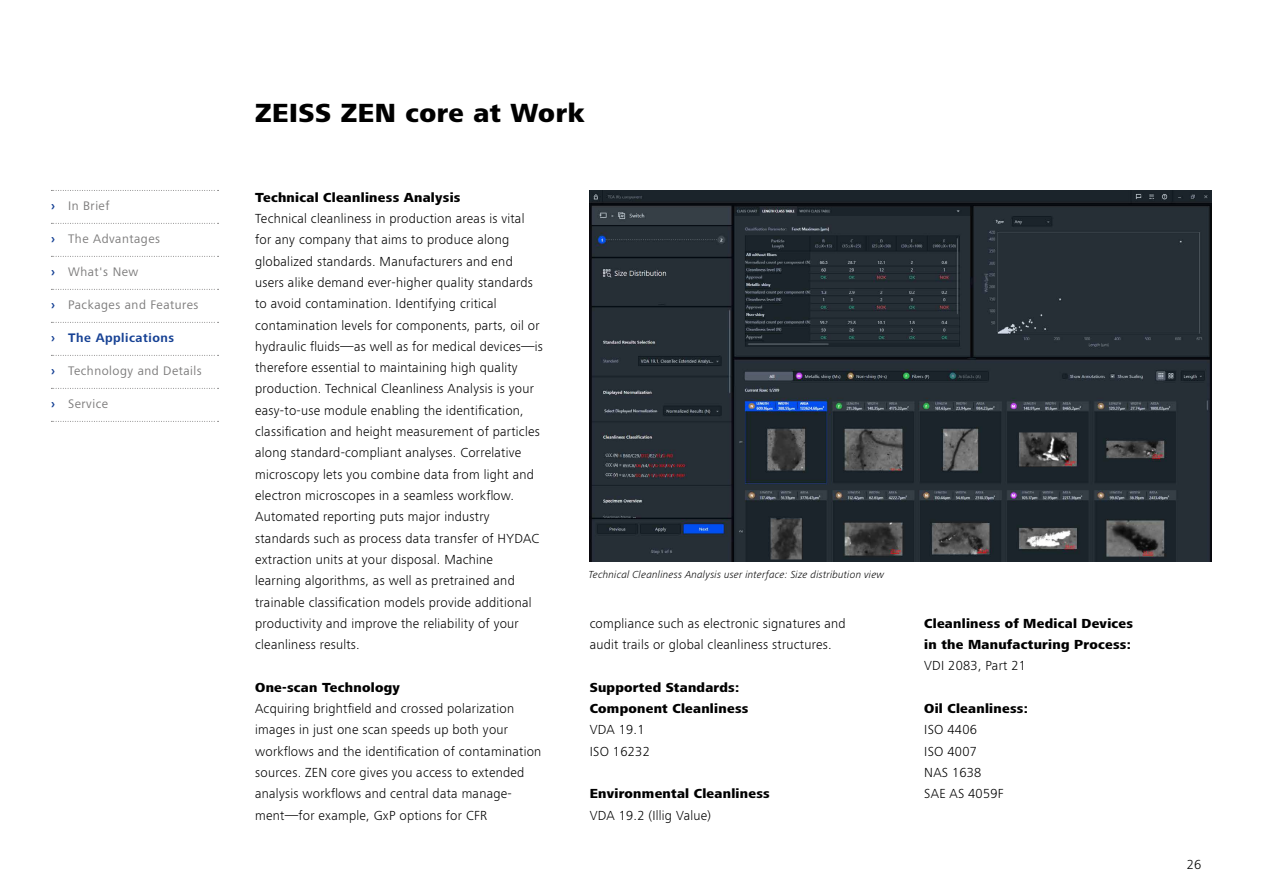
<style>
.page{position:relative;width:1263px;height:893px;background:#fff}
.page>*{position:absolute;margin:0;border:0;box-sizing:border-box;transform-origin:0 0}
.t1{font:800 27px "ZEISS Frutiger Next W1 G";letter-spacing:.02em;color:#000}
.t2{font:300 13.5px/21.3px "ZEISS Frutiger Next W1 G";letter-spacing:.02em;color:#000}
.t3{font:800 13.5px/21.3px "ZEISS Frutiger Next W1 G";letter-spacing:.02em;color:#000}
.t4{font:12.75px "ZEISS Frutiger Next W1 G";letter-spacing:.04em;color:#7c7b7b}
.t5{font:700 12.75px "ZEISS Frutiger Next W1 G";letter-spacing:.04em;color:#164194}
.t6{font:italic 300 10.5px "ZEISS Frutiger Next W1 G";letter-spacing:.02em;color:#000}
.s1{font-weight:700;color:#164194}
</style>
<div class="page">
<img style="left:590px;top:191px;width:621px;height:371px">
<svg style="left:51px;top:190px;width:168px;height:1px"></svg>
<svg style="left:51px;top:223px;width:168px;height:1px"></svg>
<svg style="left:51px;top:256px;width:168px;height:1px"></svg>
<svg style="left:51px;top:289px;width:168px;height:1px"></svg>
<svg style="left:51px;top:322px;width:168px;height:1px"></svg>
<svg style="left:51px;top:355px;width:168px;height:1px"></svg>
<svg style="left:51px;top:388px;width:168px;height:1px"></svg>
<svg style="left:51px;top:421px;width:168px;height:1px"></svg>
<p class="t4" style="left:51px;top:197px;width:60px"><span class="s1">›</span> In Brief</p>
<p class="t4" style="left:51px;top:230px;width:111px"><span class="s1">›</span> The Advantages</p>
<p class="t4" style="left:51px;top:263px;width:89px"><span class="s1">›</span> What's New</p>
<p class="t4" style="left:51px;top:296px;width:149px"><span class="s1">›</span> Packages and Features</p>
<p class="t5" style="left:51px;top:329px;width:125px">› The Applications</p>
<p class="t4" style="left:51px;top:362px;width:152px"><span class="s1">›</span> Technology and Details</p>
<p class="t4" style="left:51px;top:395px;width:59px"><span class="s1">›</span> Service</p>
<h1 class="t1" style="left:255px;top:93px;width:331px">ZEISS ZEN core at Work</h1>
<p class="t3" style="left:255px;top:186px;width:207px">Technical Cleanliness Analysis</p>
<p class="t2" style="left:255px;top:207px;width:289px">Technical cleanliness in production areas is vital for any company that aims to produce along globalized standards. Manufacturers and end users alike demand ever-higher quality standards to avoid contamination. Identifying critical contamination levels for components, parts, oil or hydraulic fluids—as well as for medical devices—is therefore essential to maintaining high quality production. Technical Cleanliness Analysis is your easy-to-use module enabling the identification, classification and height measurement of particles along standard-compliant analyses. Correlative microscopy lets you combine data from light and electron microscopes in a seamless workflow.<br>Automated reporting puts major industry standards such as process data transfer of HYDAC extraction units at your disposal. Machine<br>learning algorithms, as well as pretrained and trainable classification models provide additional productivity and improve the reliability of your cleanliness results.</p>
<p class="t3" style="left:255px;top:676px;width:146px">One-scan Technology</p>
<p class="t2" style="left:255px;top:697px;width:288px">Acquiring brightfield and crossed polarization images in just one scan speeds up both your workflows and the identification of contamination sources. ZEN core gives you access to extended analysis workflows and central data manage&shy;ment—for example, GxP options for CFR</p>
<p class="t6" style="left:589px;top:567px;width:297px">Technical Cleanliness Analysis user interface: Size distribution view</p>
<p class="t2" style="left:590px;top:612px;width:258px">compliance such as electronic signatures and audit trails or global cleanliness structures.</p>
<p class="t3" style="left:590px;top:676px;width:160px">Supported Standards:<br>Component Cleanliness</p>
<p class="t2" style="left:590px;top:718px;width:62px">VDA 19.1<br>ISO 16232</p>
<p class="t3" style="left:590px;top:782px;width:182px">Environmental Cleanliness</p>
<p class="t2" style="left:590px;top:804px;width:123px">VDA 19.2 (Illig Value)</p>
<p class="t3" style="left:924px;top:612px;width:210px">Cleanliness of Medical Devices in the Manufacturing Process:</p>
<p class="t2" style="left:924px;top:654px;width:103px">VDI 2083, Part 21</p>
<p class="t3" style="left:924px;top:697px;width:105px">Oil Cleanliness:</p>
<p class="t2" style="left:924px;top:718px;width:81px">ISO 4406<br>ISO 4007<br>NAS 1638<br>SAE AS 4059F</p>
<p class="t2" style="left:1187px;top:853px;width:16px">26</p>
</div>
